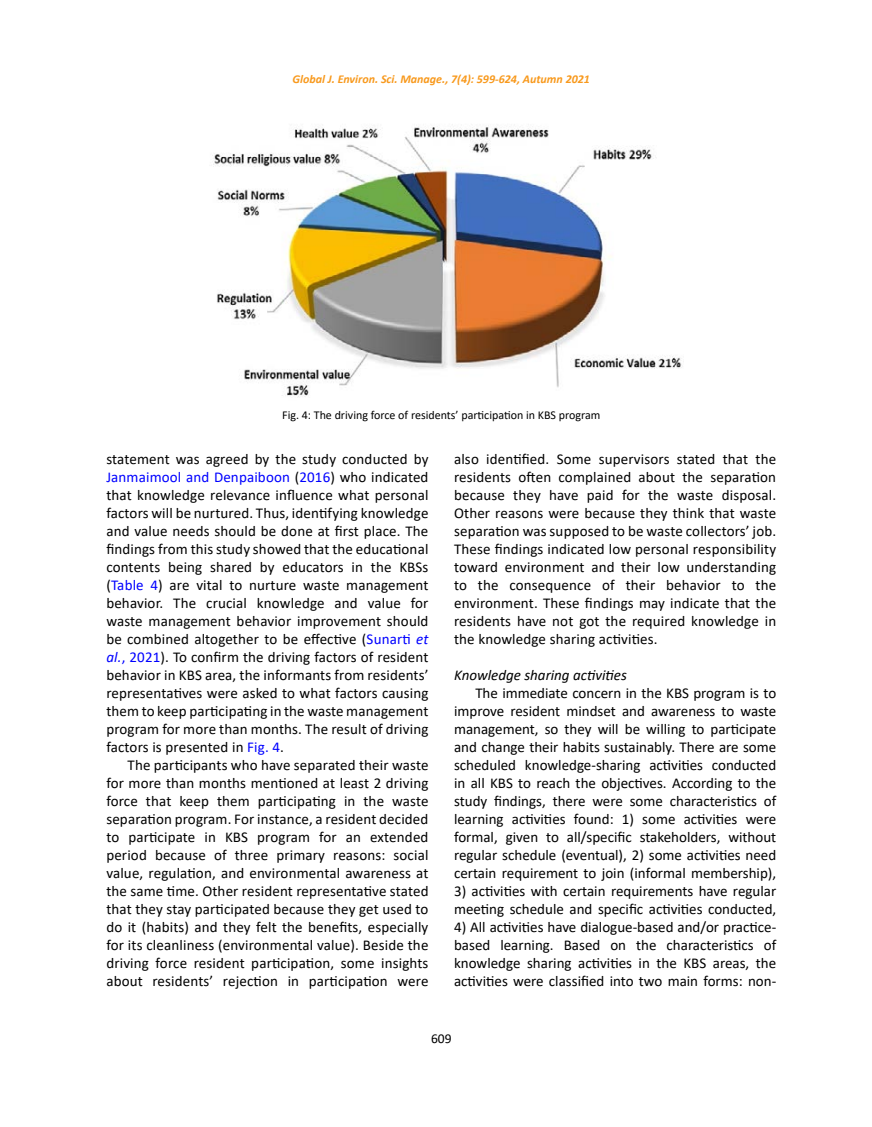
<style>
.page{position:relative;width:872px;height:1127px;background:#fff}
.page>*{position:absolute;margin:0;border:0;box-sizing:border-box;transform-origin:0 0}
.t1{font:15px/18px "Calibri";color:#000;text-align:justify}
.t2{font:italic 15px "Calibri";color:#000}
.t3{font:13.5px "Calibri";color:#000}
.t4{font:12px "Calibri";color:#000}
.t5{font:italic 700 12px "Calibri";color:#f8991d}
.s1{color:#00f}
.s2{font-style:italic;color:#00f}
</style>
<div class="page">
<img style="left:212px;top:124px;width:470px;height:273px">
<p class="t5" style="left:293px;top:70px;width:299px">Global J. Environ. Sci. Manage., 7(4): 599-624, Autumn 2021</p>
<p class="t4" style="left:282px;top:407px;width:320px">Fig. 4: The driving force of residents’ participation in KBS program</p>
<p class="t1" style="left:106px;top:450px;width:324px">statement was agreed by the study conducted by <span class="s1">Janmaimool and Denpaiboon</span> (<span class="s1">2016</span>) who indicated that knowledge relevance influence what personal factors will be nurtured. Thus, identifying knowledge and value needs should be done at first place. The findings from this study showed that the educational contents being shared by educators in the KBSs (<span class="s1">Table 4</span>) are vital to nurture waste management behavior. The crucial knowledge and value for waste management behavior improvement should be combined altogether to be effective (<span class="s1">Sunarti</span> <span class="s2">et al.</span><span class="s1">, 2021</span>). To confirm the driving factors of resident behavior in KBS area, the informants from residents’ representatives were asked to what factors causing them to keep participating in the waste management program for more than months. The result of driving factors is presented in <span class="s1">Fig. 4</span>.</p>
<p class="t1" style="left:106px;top:756px;width:324px;text-indent:21px">The participants who have separated their waste for more than months mentioned at least 2 driving force that keep them participating in the waste separation program. For instance, a resident decided to participate in KBS program for an extended period because of three primary reasons: social value, regulation, and environmental awareness at the same time. Other resident representative stated that they stay participated because they get used to do it (habits) and they felt the benefits, especially for its cleanliness (environmental value). Beside the driving force resident participation, some insights about residents’ rejection in participation were</p>
<p class="t1" style="left:454px;top:450px;width:324px">also identified. Some supervisors stated that the residents often complained about the separation because they have paid for the waste disposal.<br>Other reasons were because they think that waste separation was supposed to be waste collectors’ job.<br>These findings indicated low personal responsibility toward environment and their low understanding to the consequence of their behavior to the environment. These findings may indicate that the residents have not got the required knowledge in the knowledge sharing activities.</p>
<p class="t2" style="left:454px;top:665px;width:174px">Knowledge sharing activities</p>
<p class="t1" style="left:454px;top:684px;width:324px;text-indent:21px">The immediate concern in the KBS program is to improve resident mindset and awareness to waste management, so they will be willing to participate and change their habits sustainably. There are some scheduled knowledge-sharing activities conducted in all KBS to reach the objectives. According to the study findings, there were some characteristics of learning activities found: 1) some activities were formal, given to all/specific stakeholders, without regular schedule (eventual), 2) some activities need certain requirement to join (informal membership),</p>
<p class="t1" style="left:454px;top:882px;width:324px">3) activities with certain requirements have regular meeting schedule and specific activities conducted,</p>
<p class="t1" style="left:454px;top:918px;width:324px">4) All activities have dialogue-based and/or practice&shy;based learning. Based on the characteristics of knowledge sharing activities in the KBS areas, the activities were classified into two main forms: non-</p>
<p class="t3" style="left:431px;top:1029px;width:22px">609</p>
</div>
